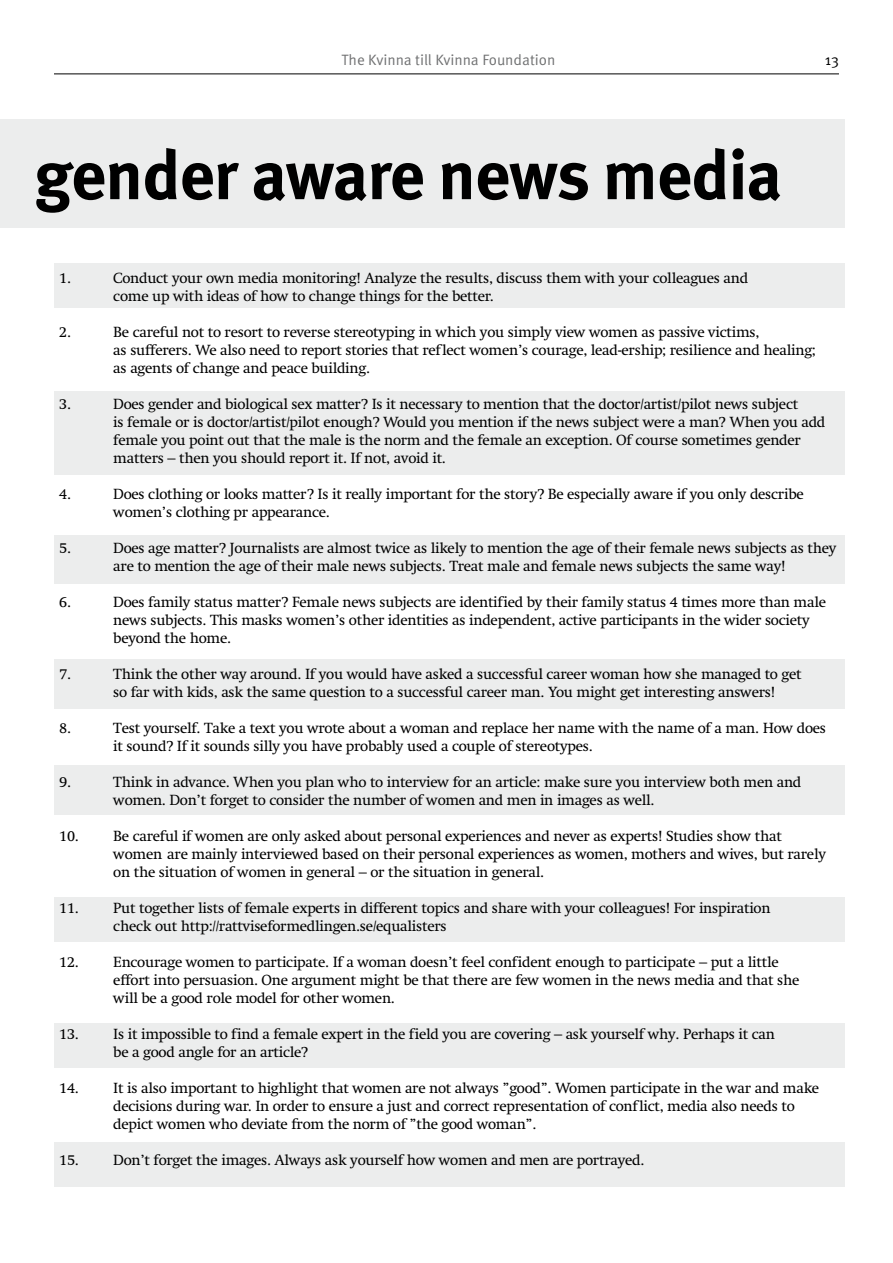
<style>
.page{position:relative;width:893px;height:1263px;background:#fff}
.page>*{position:absolute;margin:0;border:0;box-sizing:border-box;transform-origin:0 0}
.t1{font:700 69.15px "Meta OT";letter-spacing:-.02em;color:#000}
.t2{font:15px/18px "Swift LT Std";letter-spacing:-.02em;color:#000}
.t3{font:15px "Meta OT Norm";color:#707172}
.t4{font:15px "Meta OT Norm";color:#000}
</style>
<div class="page">
<hr style="left:54px;top:74px;width:785px;height:1px;background:#000">
<div style="left:0;top:119px;width:844px;height:108px;background:#eceded"></div>
<div style="left:54px;top:765px;width:790px;height:50px;background:#eceded"></div>
<div style="left:54px;top:659px;width:790px;height:50px;background:#eceded"></div>
<div style="left:54px;top:535px;width:790px;height:48px;background:#eceded"></div>
<div style="left:54px;top:392px;width:790px;height:83px;background:#eceded"></div>
<div style="left:54px;top:264px;width:790px;height:44px;background:#eceded"></div>
<div style="left:54px;top:897px;width:790px;height:44px;background:#eceded"></div>
<div style="left:54px;top:1023px;width:790px;height:45px;background:#eceded"></div>
<div style="left:54px;top:1143px;width:790px;height:44px;background:#eceded"></div>
<p class="t3" style="left:342px;top:51px;width:215px">The Kvinna till Kvinna Foundation</p>
<p class="t4" style="left:825px;top:51px;width:16px">13</p>
<h1 class="t1" style="left:34px;top:131px;width:750px">gender aware news media</h1>
<p class="t2" style="left:59px;top:269px;width:13px">1.</p>
<p class="t2" style="left:113px;top:269px;width:636px">Conduct your own media monitoring! Analyze the results, discuss them with your colleagues and come up with ideas of how to change things for the better.</p>
<p class="t2" style="left:59px;top:323px;width:13px">2.</p>
<p class="t2" style="left:113px;top:323px;width:704px">Be careful not to resort to reverse stereotyping in which you simply view women as passive victims,<br>as sufferers. We also need to report stories that reflect women’s courage, lead-ership; resilience and healing; as agents of change and peace building.</p>
<p class="t2" style="left:59px;top:395px;width:13px">3.</p>
<p class="t2" style="left:113px;top:395px;width:714px">Does gender and biological sex matter? Is it necessary to mention that the doctor/artist/pilot news subject<br>is female or is doctor/artist/pilot enough? Would you mention if the news subject were a man? When you add female you point out that the male is the norm and the female an exception. Of course sometimes gender matters – then you should report it. If not, avoid it.</p>
<p class="t2" style="left:59px;top:485px;width:13px">4.</p>
<p class="t2" style="left:113px;top:485px;width:692px">Does clothing or looks matter? Is it really important for the story? Be especially aware if you only describe women’s clothing pr appearance.</p>
<p class="t2" style="left:59px;top:539px;width:13px">5.</p>
<p class="t2" style="left:113px;top:539px;width:725px">Does age matter? Journalists are almost twice as likely to mention the age of their female news subjects as they are to mention the age of their male news subjects. Treat male and female news subjects the same way!</p>
<p class="t2" style="left:59px;top:593px;width:13px">6.</p>
<p class="t2" style="left:113px;top:593px;width:714px">Does family status matter? Female news subjects are identified by their family status 4 times more than male news subjects. This masks women’s other identities as independent, active participants in the wider society beyond the home.</p>
<p class="t2" style="left:59px;top:665px;width:13px">7.</p>
<p class="t2" style="left:113px;top:665px;width:690px">Think the other way around. If you would have asked a successful career woman how she managed to get so far with kids, ask the same question to a successful career man. You might get interesting answers!</p>
<p class="t2" style="left:59px;top:719px;width:13px">8.</p>
<p class="t2" style="left:113px;top:719px;width:714px">Test yourself. Take a text you wrote about a woman and replace her name with the name of a man. How does it sound? If it sounds silly you have probably used a couple of stereotypes.</p>
<p class="t2" style="left:59px;top:773px;width:13px">9.</p>
<p class="t2" style="left:113px;top:773px;width:690px">Think in advance. When you plan who to interview for an article: make sure you interview both men and women. Don’t forget to consider the number of women and men in images as well.</p>
<p class="t2" style="left:113px;top:827px;width:714px;text-indent:-54px">10. Be careful if women are only asked about personal experiences and never as experts! Studies show that women are mainly interviewed based on their personal experiences as women, mothers and wives, but rarely on the situation of women in general – or the situation in general.</p>
<p class="t2" style="left:113px;top:899px;width:659px;text-indent:-54px">11. Put together lists of female experts in different topics and share with your colleagues! For inspiration check out http://rattviseformedlingen.se/equalisters</p>
<p class="t2" style="left:113px;top:953px;width:688px;text-indent:-54px">12. Encourage women to participate. If a woman doesn’t feel confident enough to participate – put a little effort into persuasion. One argument might be that there are few women in the news media and that she will be a good role model for other women.</p>
<p class="t2" style="left:113px;top:1025px;width:663px;text-indent:-54px">13. Is it impossible to find a female expert in the field you are covering – ask yourself why. Perhaps it can be a good angle for an article?</p>
<p class="t2" style="left:113px;top:1079px;width:707px;text-indent:-54px">14. It is also important to highlight that women are not always ”good”. Women participate in the war and make decisions during war. In order to ensure a just and correct representation of conflict, media also needs to depict women who deviate from the norm of ”the good woman”.</p>
<p class="t2" style="left:59px;top:1151px;width:587px">15. Don’t forget the images. Always ask yourself how women and men are portrayed.</p>
</div>
